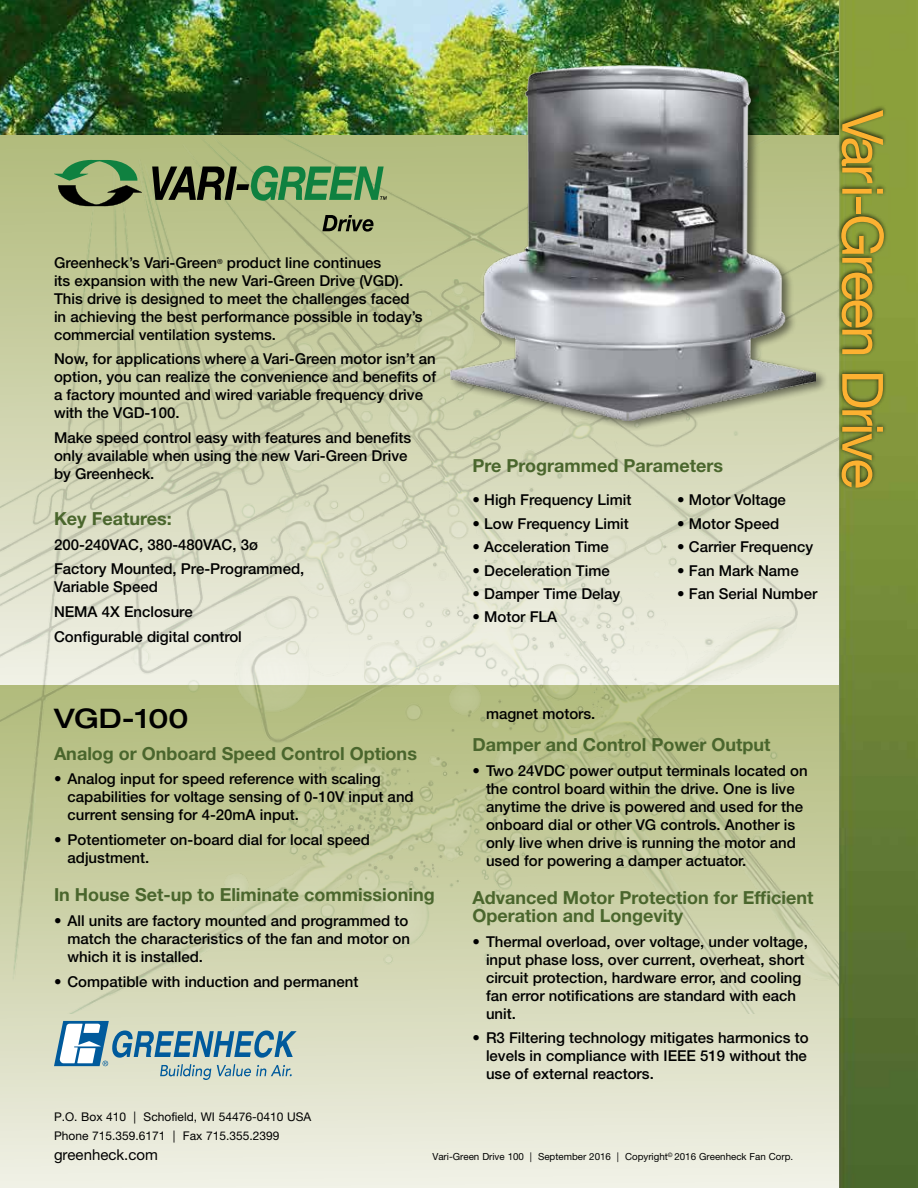
<style>
.page{position:relative;width:918px;height:1188px;background:#fff}
.page>*{position:absolute;margin:0;border:0;box-sizing:border-box;transform-origin:0 0}
.t1{font:57px "Helvetica Neue LT Std";letter-spacing:-.05em;color:#fcb131}
.t2{font:500 expanded 27px "Helvetica Neue LT Std";color:#000}
.t3{font:700 18px/18px "Helvetica Neue LT Std";color:#4a662d}
.t4{font:500 15px/18px "Helvetica Neue LT Std";color:#000}
.t5{font:15px "Helvetica Neue LT Std";color:#000}
.t6{font:12px/19.5px "Helvetica Neue LT Std";color:#000}
.t7{font:9.75px "Helvetica Neue LT Std";color:#000}
</style>
<div class="page">
<img style="left:0;top:0;width:840px;height:133px">
<svg style="left:0;top:1013px;width:840px;height:175px"></svg>
<img style="left:0;top:133px;width:840px;height:880px">
<div style="left:448px;top:63px;width:380px;height:369px;background:#000;opacity:.5"></div>
<img style="left:451px;top:66px;width:365px;height:354px">
<svg style="left:54px;top:1021px;width:243px;height:59px"></svg>
<svg style="left:54px;top:160px;width:88px;height:46px"></svg>
<svg style="left:322px;top:215px;width:51px;height:17px"></svg>
<svg style="left:152px;top:166px;width:235px;height:35px"></svg>
<img style="left:840px;top:0;width:78px;height:1188px">
<div style="left:836px;top:105px;width:51px;height:386px;background:#000;opacity:.75"></div>
<p class="t4" style="left:54px;top:253px;width:370px">Greenheck’s Vari-Green<sup>®</sup> product line continues<br>its expansion with the new Vari-Green Drive (VGD).<br>This drive is designed to meet the challenges faced in achieving the best performance possible in today’s commercial ventilation systems.</p>
<p class="t4" style="left:54px;top:350px;width:384px">Now, for applications where a Vari-Green motor isn’t an option, you can realize the convenience and benefits of a factory mounted and wired variable frequency drive with the VGD-100.</p>
<p class="t4" style="left:54px;top:429px;width:359px">Make speed control easy with features and benefits only available when using the new Vari-Green Drive by Greenheck.</p>
<p class="t3" style="left:54px;top:509px;width:119px">Key Features:</p>
<p class="t4" style="left:54px;top:532px;width:252px;line-height:24.8px">200-240VAC, 380-480VAC, 3ø<br>Factory Mounted, Pre-Programmed,</p>
<p class="t4" style="left:54px;top:574px;width:189px;line-height:24.8px">Variable Speed<br>NEMA 4X Enclosure<br>Configurable digital control</p>
<p class="t3" style="left:472px;top:456px;width:252px">Pre Programmed Parameters</p>
<p class="t4" style="left:472px;top:491px;width:160px">• High Frequency Limit</p>
<p class="t4" style="left:472px;top:514px;width:158px">• Low Frequency Limit</p>
<p class="t4" style="left:472px;top:538px;width:138px">• Acceleration Time</p>
<p class="t4" style="left:472px;top:561px;width:139px">• Deceleration Time</p>
<p class="t4" style="left:472px;top:584px;width:149px">• Damper Time Delay</p>
<p class="t4" style="left:472px;top:608px;width:86px">• Motor FLA</p>
<p class="t4" style="left:677px;top:491px;width:110px">• Motor Voltage</p>
<p class="t4" style="left:677px;top:514px;width:103px">• Motor Speed</p>
<p class="t4" style="left:677px;top:538px;width:137px">• Carrier Frequency</p>
<p class="t4" style="left:677px;top:561px;width:123px">• Fan Mark Name</p>
<p class="t4" style="left:677px;top:584px;width:142px">• Fan Serial Number</p>
<h1 class="t1" style="left:897px;top:110px;width:380px;rotate:90deg">Vari-Green Drive</h1>
<h2 class="t2" style="left:54px;top:702px;width:136px">VGD-100</h2>
<p class="t3" style="left:54px;top:744px;width:365px">Analog or Onboard Speed Control Options</p>
<p class="t4" style="left:68px;top:770px;width:348px;text-indent:-14px">• Analog input for speed reference with scaling capabilities for voltage sensing of 0-10V input and current sensing for 4-20mA input.</p>
<p class="t4" style="left:68px;top:831px;width:304px;text-indent:-14px">• Potentiometer on-board dial for local speed adjustment.</p>
<p class="t3" style="left:54px;top:885px;width:382px">In House Set-up to Eliminate commissioning</p>
<p class="t4" style="left:68px;top:912px;width:344px;text-align:justify;text-indent:-14px">• All units are factory mounted and programmed to match the characteristics of the fan and motor on which it is installed.</p>
<p class="t4" style="left:54px;top:972px;width:306px">• Compatible with induction and permanent</p>
<p class="t4" style="left:486px;top:705px;width:111px">magnet motors.</p>
<p class="t3" style="left:472px;top:735px;width:300px">Damper and Control Power Output</p>
<p class="t4" style="left:486px;top:761px;width:323px;text-indent:-14px">• Two 24VDC power output terminals located on the control board within the drive. One is live anytime the drive is powered and used for the onboard dial or other VG controls. Another is only live when drive is running the motor and used for powering a damper actuator.</p>
<p class="t3" style="left:472px;top:888px;width:343px">Advanced Motor Protection for Efficient<br>Operation and Longevity</p>
<p class="t4" style="left:486px;top:932px;width:323px;text-indent:-14px">• Thermal overload, over voltage, under voltage, input phase loss, over current, overheat, short circuit protection, hardware error, and cooling fan error notifications are standard with each unit.</p>
<p class="t4" style="left:486px;top:1029px;width:324px;text-align:justify;text-indent:-14px">• R3 Filtering technology mitigates harmonics to levels in compliance with IEEE 519 without the use of external reactors.</p>
<p class="t6" style="left:54px;top:1107px;width:259px">P.O. Box 410 | Schofield, WI 54476-0410 USA<br>Phone 715.359.6171 | Fax 715.355.2399</p>
<p class="t5" style="left:54px;top:1146px;width:105px">greenheck.com</p>
<p class="t7" style="left:432px;top:1151px;width:362px">Vari-Green Drive 100 | September 2016 | Copyright<sup>©</sup> 2016 Greenheck Fan Corp.</p>
</div>
